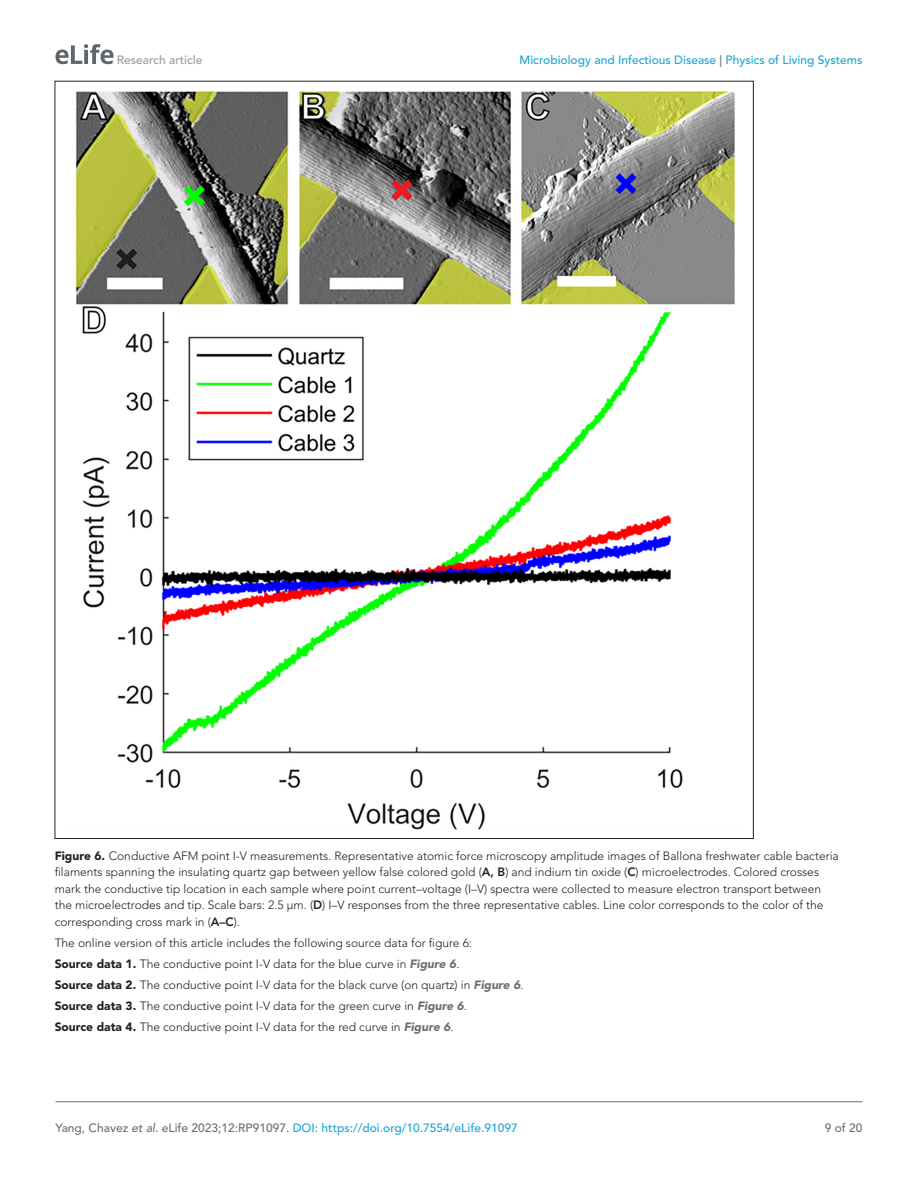
<style>
.page{position:relative;width:918px;height:1188px;background:#fff}
.page>*{position:absolute;margin:0;border:0;box-sizing:border-box;transform-origin:0 0}
.t1{font:300 12px/16.5px "Avenir LT Std";color:#231f20}
.t2{font:500 12px "Avenir LT Std";color:#1ea4d7}
.t3{font:500 12px "Avenir LT Std";color:#9a9a9a}
.t4{font:500 12px "Avenir LT Std";color:#6e6e70}
.s1{color:#6e6e70}
.s2{font-weight:900}
.s3{font-weight:800}
.s4{font-weight:900;font-style:italic;color:#6e6e70}
.s5{font-style:italic;color:#6e6e70}
</style>
<div class="page">
<svg style="left:55px;top:44px;width:59px;height:20px"></svg>
<hr style="left:56px;top:1101px;width:806px;height:1px;background:#6e6e70">
<img style="left:75px;top:90px;width:660px;height:740px">
<p class="t3" style="left:117px;top:53px;width:87px">Research article</p>
<p class="t2" style="left:520px;top:53px;width:344px">Microbiology and Infectious Disease <span class="s1">|</span> Physics of Living Systems</p>
<p class="t1" style="left:55px;top:847px;width:786px"><span class="s2">Figure 6.</span> Conductive AFM point I-V measurements. Representative atomic force microscopy amplitude images of Ballona freshwater cable bacteria filaments spanning the insulating quartz gap between yellow false colored gold (<span class="s3">A, B</span>) and indium tin oxide (<span class="s3">C</span>) microelectrodes. Colored crosses mark the conductive tip location in each sample where point current–voltage (I–V) spectra were collected to measure electron transport between the microelectrodes and tip. Scale bars: 2.5 μm. (<span class="s3">D</span>) I–V responses from the three representative cables. Line color corresponds to the color of the corresponding cross mark in (<span class="s3">A–C</span>).</p>
<p class="t1" style="left:55px;top:932px;width:470px;line-height:21px">The online version of this article includes the following source data for figure 6:<br><span class="s2">Source data 1.</span> The conductive point I-V data for the blue curve in <span class="s4">Figure 6</span>.<br><span class="s2">Source data 2.</span> The conductive point I-V data for the black curve (on quartz) in <span class="s4">Figure 6</span>.<br><span class="s2">Source data 3.</span> The conductive point I-V data for the green curve in <span class="s4">Figure 6</span>.<br><span class="s2">Source data 4.</span> The conductive point I-V data for the red curve in <span class="s4">Figure 6</span>.</p>
<p class="t2" style="left:56px;top:1121px;width:464px"><span class="s1">Yang, Chavez</span> <span class="s5">et al</span><span class="s1">. eLife 2023;12:RP91097.</span> DOI: https://doi.org/10.7554/eLife.91097</p>
<p class="t4" style="left:825px;top:1121px;width:39px">9 of 20</p>
</div>
